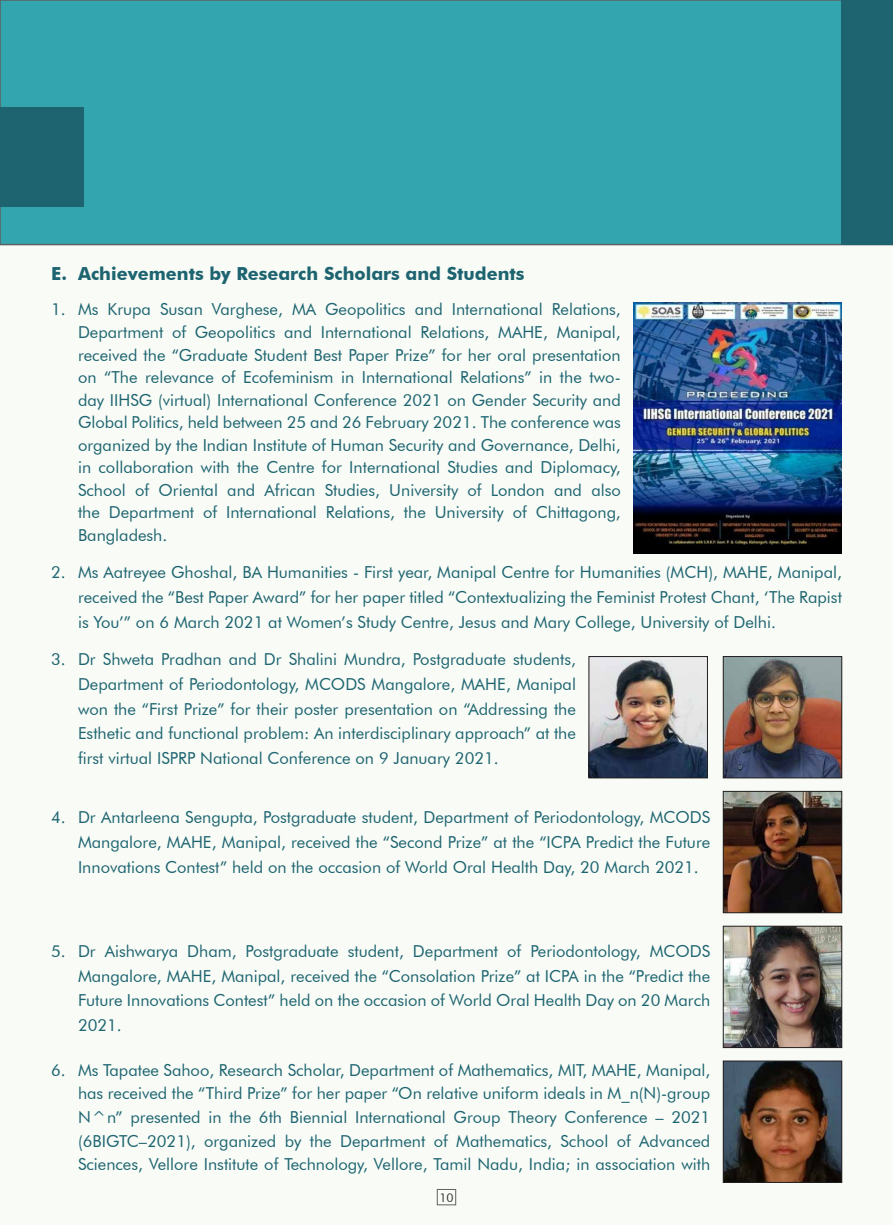
<style>
.page{position:relative;width:893px;height:1225px;background:#fff}
.page>*{position:absolute;margin:0;border:0;box-sizing:border-box;transform-origin:0 0}
.t1{font:700 18px "Futura BT";color:#1d6470}
.t2{font:16.5px/24.8px "Futura BT";color:#1d6470;text-align:justify}
.t3{font:12px "Futura BT";color:#231f20}
</style>
<div class="page">
<div style="left:0;top:244px;width:893px;height:981px;background:#f8fbf6"></div>
<img style="left:634px;top:303px;width:208px;height:250px">
<img style="left:591px;top:658px;width:115px;height:118px">
<div style="left:589px;top:656px;width:119px;height:122px;border:1px solid #231f20"></div>
<img style="left:725px;top:658px;width:115px;height:118px">
<div style="left:723px;top:656px;width:119px;height:122px;border:1px solid #231f20"></div>
<img style="left:725px;top:793px;width:115px;height:118px">
<div style="left:723px;top:791px;width:119px;height:122px;border:1px solid #231f20"></div>
<img style="left:725px;top:928px;width:115px;height:117px">
<div style="left:723px;top:926px;width:119px;height:121px;border:1px solid #231f20"></div>
<img style="left:725px;top:1062px;width:115px;height:118px">
<div style="left:723px;top:1060px;width:119px;height:122px;border:1px solid #231f20"></div>
<div style="left:0;top:0;width:893px;height:244px;background:#32a5af"></div>
<div style="left:0;top:0;width:893px;height:245px;border:2px solid #5e6162"></div>
<div style="left:842px;top:0;width:51px;height:244px;background:#1d6470"></div>
<div style="left:0;top:107px;width:83px;height:99px;background:#1d6470"></div>
<p class="t1" style="left:51px;top:262px;width:475px">E. Achievements by Research Scholars and Students</p>
<p class="t2" style="left:78px;top:298px;width:544px;line-height:22.5px;text-indent:-27px">1. Ms Krupa Susan Varghese, MA Geopolitics and International Relations, Department of Geopolitics and International Relations, MAHE, Manipal, received the “Graduate Student Best Paper Prize” for her oral presentation on “The relevance of Ecofeminism in International Relations” in the two&shy;day IIHSG (virtual) International Conference 2021 on Gender Security and Global Politics, held between 25 and 26 February 2021. The conference was organized by the Indian Institute of Human Security and Governance, Delhi, in collaboration with the Centre for International Studies and Diplomacy, School of Oriental and African Studies, University of London and also the Department of International Relations, the University of Chittagong, Bangladesh.</p>
<p class="t2" style="left:78px;top:560px;width:765px;text-indent:-27px">2. Ms Aatreyee Ghoshal, BA Humanities - First year, Manipal Centre for Humanities (MCH), MAHE, Manipal, received the “Best Paper Award” for her paper titled “Contextualizing the Feminist Protest Chant, ‘The Rapist is You’” on 6 March 2021 at Women’s Study Centre, Jesus and Mary College, University of Delhi.</p>
<p class="t2" style="left:78px;top:647px;width:499px;text-indent:-27px">3. Dr Shweta Pradhan and Dr Shalini Mundra, Postgraduate students, Department of Periodontology, MCODS Mangalore, MAHE, Manipal won the “First Prize” for their poster presentation on “Addressing the Esthetic and functional problem: An interdisciplinary approach” at the first virtual ISPRP National Conference on 9 January 2021.</p>
<p class="t2" style="left:78px;top:804px;width:634px;text-indent:-27px">4. Dr Antarleena Sengupta, Postgraduate student, Department of Periodontology, MCODS Mangalore, MAHE, Manipal, received the “Second Prize” at the “ICPA Predict the Future Innovations Contest” held on the occasion of World Oral Health Day, 20 March 2021.</p>
<p class="t2" style="left:78px;top:938px;width:634px;text-indent:-27px">5. Dr Aishwarya Dham, Postgraduate student, Department of Periodontology, MCODS Mangalore, MAHE, Manipal, received the “Consolation Prize” at ICPA in the “Predict the Future Innovations Contest” held on the occasion of World Oral Health Day on 20 March 2021.</p>
<p class="t2" style="left:78px;top:1058px;width:634px;line-height:23.5px;text-indent:-27px">6. Ms Tapatee Sahoo, Research Scholar, Department of Mathematics, MIT, MAHE, Manipal, has received the “Third Prize” for her paper “On relative uniform ideals in M_n(N)-group N^n” presented in the 6th Biennial International Group Theory Conference – 2021 (6BIGTC–2021), organized by the Department of Mathematics, School of Advanced Sciences, Vellore Institute of Technology, Vellore, Tamil Nadu, India; in association with</p>
<p class="t3" style="left:439px;top:1190px;width:16px">10</p>
</div>
